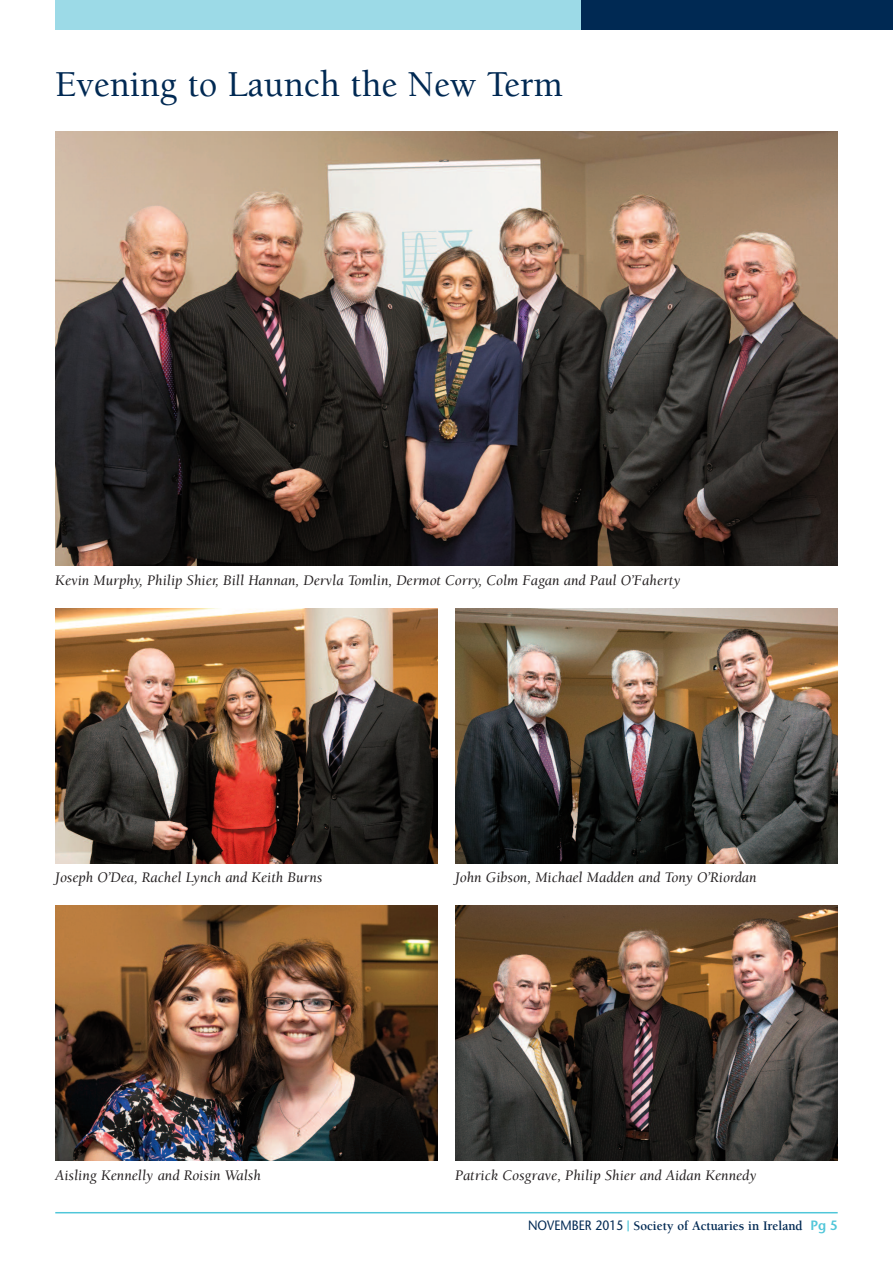
<style>
.page{position:relative;width:893px;height:1263px;background:#fff}
.page>*{position:absolute;margin:0;border:0;box-sizing:border-box;transform-origin:0 0}
.t1{font:500 37.5px "Berkeley";color:#002953;scale:.96 1}
.t2{font:italic 15px "Berkeley";color:#231f20}
.t3{font:700 13.5px "Berkeley";color:#002953;scale:.96 1}
.s1{font-family:"Stone Sans";font-weight:400}
.s2{font-weight:900;color:#50c6d9}
.s3{font-family:"Stone Sans";font-weight:600;color:#50c6d9}
</style>
<div class="page">
<hr style="left:55px;top:1212px;width:783px;height:1px;background:#50c6d9">
<div style="left:580px;top:0;width:313px;height:30px;background:#002953"></div>
<div style="left:55px;top:0;width:525px;height:30px;background:#9cdae7"></div>
<img style="left:55px;top:132px;width:783px;height:434px">
<img style="left:55px;top:608px;width:383px;height:255px">
<img style="left:55px;top:906px;width:383px;height:255px">
<img style="left:455px;top:608px;width:383px;height:255px">
<img style="left:455px;top:906px;width:383px;height:255px">
<h1 class="t1" style="left:55px;top:69px;width:530px">Evening to Launch the New Term</h1>
<p class="t2" style="left:55px;top:574px;width:627px">Kevin Murphy, Philip Shier, Bill Hannan, Dervla Tomlin, Dermot Corry, Colm Fagan and Paul O’Faherty</p>
<p class="t2" style="left:55px;top:872px;width:269px">Joseph O’Dea, Rachel Lynch and Keith Burns</p>
<p class="t2" style="left:55px;top:1169px;width:207px">Aisling Kennelly and Roisin Walsh</p>
<p class="t2" style="left:455px;top:872px;width:303px">John Gibson, Michael Madden and Tony O’Riordan</p>
<p class="t2" style="left:455px;top:1169px;width:303px">Patrick Cosgrave, Philip Shier and Aidan Kennedy</p>
<p class="t3" style="left:528px;top:1221px;width:324px"><span class="s1">NOVEMBER 2015</span> <span class="s2">|</span> Society of Actuaries in Ireland <span class="s3">Pg 5</span></p>
</div>
